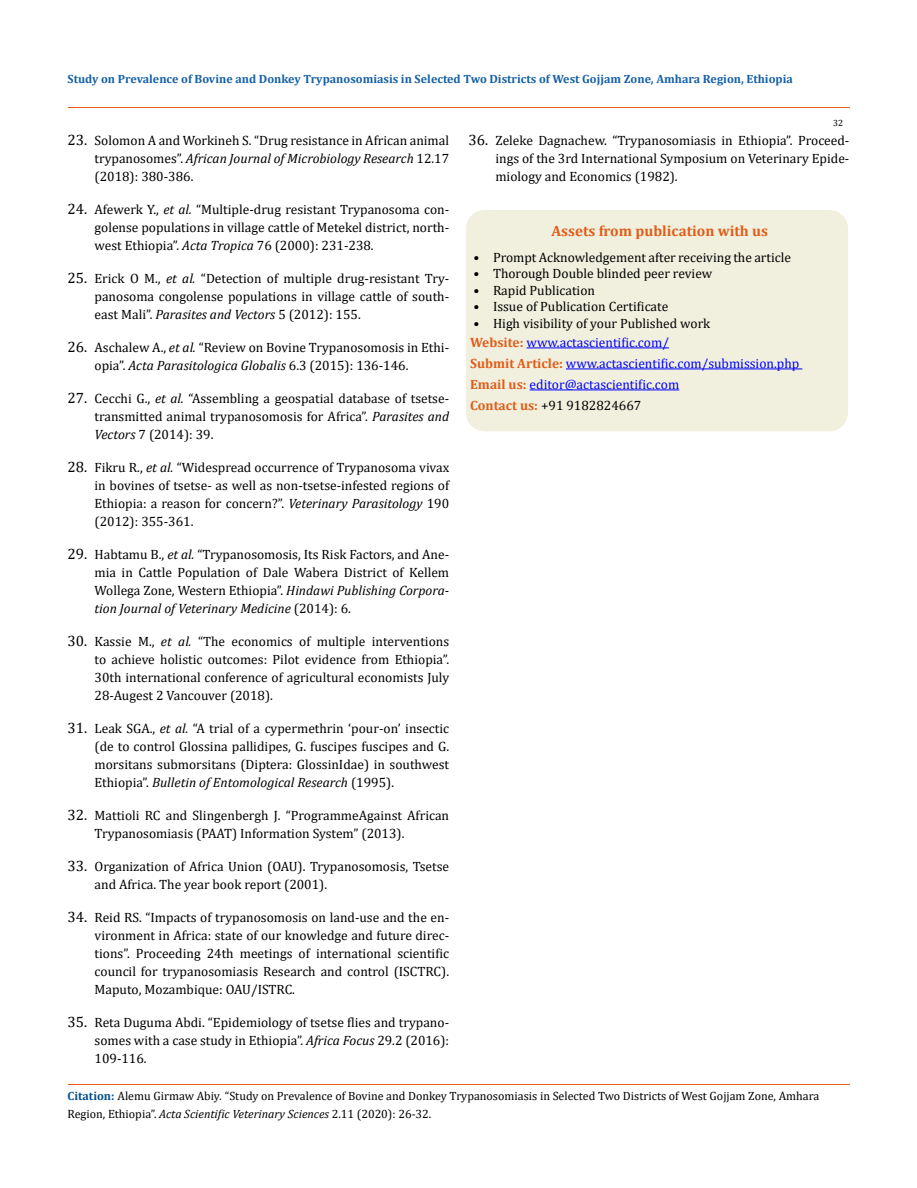
<style>
.page{position:relative;width:917px;height:1188px;background:#fff}
.page>*{position:absolute;margin:0;border:0;box-sizing:border-box;transform-origin:0 0}
.t1{font:700 15px "Cambria";color:#e05d1a}
.t2{font:13.5px/18px "Cambria";color:#000;text-align:justify}
.t3{font:13.5px/21px "Cambria";color:#00f}
.t4{font:12px/18px "Cambria";color:#000}
.t5{font:700 12px "Cambria";color:#1560a6}
.t6{font:9px "Cambria";color:#000}
.s1{font-size:15px}
.s2{font-style:italic}
.s3{font-weight:700;color:#e05d1a}
.s4{color:#000}
.s5{font-weight:700;color:#035089}
</style>
<div class="page">
<div style="left:466px;top:211px;width:381px;height:220px;background:#f1f0de;border-radius:18px"></div>
<div style="left:466px;top:210px;width:382px;height:221px;border:2px solid #f1f0de;border-radius:18px"></div>
<hr style="left:526px;top:348px;width:143px;height:1px;background:#00f">
<hr style="left:566px;top:369px;width:236px;height:1px;background:#00f">
<hr style="left:529px;top:390px;width:150px;height:1px;background:#00f">
<hr style="left:68px;top:108px;width:781px;height:1px;background:#e05d1a">
<hr style="left:68px;top:1084px;width:781px;height:1px;background:#e05d1a">
<p class="t5" style="left:68px;top:70px;width:726px">Study on Prevalence of Bovine and Donkey Trypanosomiasis in Selected Two Districts of West Gojjam Zone, Amhara Region, Ethiopia</p>
<p class="t6" style="left:833px;top:118px;width:11px">32</p>
<p class="t2" style="left:94px;top:132px;width:356px;text-indent:-27px"><span class="s1">23.</span> Solomon A and Workineh S. “Drug resistance in African animal trypanosomes”. <span class="s2">African Journal of Microbiology Research</span> 12.17 (2018): 380-386.</p>
<p class="t2" style="left:94px;top:201px;width:356px;text-indent:-27px"><span class="s1">24.</span> Afewerk Y., <span class="s2">et al.</span> “Multiple-drug resistant Trypanosoma con&shy;golense populations in village cattle of Metekel district, north&shy;west Ethiopia”. <span class="s2">Acta Tropica</span> 76 (2000): 231-238.</p>
<p class="t2" style="left:94px;top:270px;width:356px;text-indent:-27px"><span class="s1">25.</span> Erick O M., <span class="s2">et al.</span> “Detection of multiple drug-resistant Try&shy;panosoma congolense populations in village cattle of south&shy;east Mali”. <span class="s2">Parasites and Vectors</span> 5 (2012): 155.</p>
<p class="t2" style="left:94px;top:339px;width:356px;text-indent:-27px"><span class="s1">26.</span> Aschalew A., <span class="s2">et al.</span> “Review on Bovine Trypanosomosis in Ethi&shy;opia”. <span class="s2">Acta Parasitologica Globalis</span> 6.3 (2015): 136-146.</p>
<p class="t2" style="left:94px;top:390px;width:356px;text-indent:-27px"><span class="s1">27.</span> Cecchi G., <span class="s2">et al.</span> “Assembling a geospatial database of tsetse&shy;transmitted animal trypanosomosis for Africa”. <span class="s2">Parasites and Vectors</span> 7 (2014): 39.</p>
<p class="t2" style="left:94px;top:459px;width:356px;text-indent:-27px"><span class="s1">28.</span> Fikru R., <span class="s2">et al.</span> “Widespread occurrence of Trypanosoma vivax in bovines of tsetse- as well as non-tsetse-infested regions of Ethiopia: a reason for concern?”. <span class="s2">Veterinary Parasitology</span> 190 (2012): 355-361.</p>
<p class="t2" style="left:94px;top:546px;width:356px;text-indent:-27px"><span class="s1">29.</span> Habtamu B., <span class="s2">et al.</span> “Trypanosomosis, Its Risk Factors, and Ane&shy;mia in Cattle Population of Dale Wabera District of Kellem Wollega Zone, Western Ethiopia”. <span class="s2">Hindawi Publishing Corpora&shy;tion Journal of Veterinary Medicine</span> (2014): 6.</p>
<p class="t2" style="left:94px;top:633px;width:356px;text-indent:-27px"><span class="s1">30.</span> Kassie M., <span class="s2">et al.</span> “The economics of multiple interventions to achieve holistic outcomes: Pilot evidence from Ethiopia”.<br>30th international conference of agricultural economists July 28-Augest 2 Vancouver (2018).</p>
<p class="t2" style="left:94px;top:720px;width:356px;text-indent:-27px"><span class="s1">31.</span> Leak SGA., <span class="s2">et al.</span> “A trial of a cypermethrin ‘pour-on’ insectic (de to control Glossina pallidipes, G. fuscipes fuscipes and G. morsitans submorsitans (Diptera: GlossinIdae) in southwest Ethiopia”. <span class="s2">Bulletin of Entomological Research</span> (1995).</p>
<p class="t2" style="left:94px;top:807px;width:356px;text-indent:-27px"><span class="s1">32.</span> Mattioli RC and Slingenbergh J. “ProgrammeAgainst African<br>Trypanosomiasis (PAAT) Information System” (2013).</p>
<p class="t2" style="left:94px;top:858px;width:356px;text-indent:-27px"><span class="s1">33.</span> Organization of Africa Union (OAU). Trypanosomosis, Tsetse and Africa. The year book report (2001).</p>
<p class="t2" style="left:94px;top:909px;width:356px;text-indent:-27px"><span class="s1">34.</span> Reid RS. “Impacts of trypanosomosis on land-use and the en&shy;vironment in Africa: state of our knowledge and future direc&shy;tions”. Proceeding 24th meetings of international scientific council for trypanosomiasis Research and control (ISCTRC).<br>Maputo, Mozambique: OAU/ISTRC.</p>
<p class="t2" style="left:94px;top:1014px;width:356px;text-indent:-27px"><span class="s1">35.</span> Reta Duguma Abdi. “Epidemiology of tsetse flies and trypano&shy;somes with a case study in Ethiopia”. <span class="s2">Africa Focus</span> 29.2 (2016):<br>109-116.</p>
<p class="t2" style="left:495px;top:132px;width:355px;text-indent:-27px"><span class="s1">36.</span> Zeleke Dagnachew. “Trypanosomiasis in Ethiopia”. Proceed&shy;ings of the 3rd International Symposium on Veterinary Epide&shy;miology and Economics (1982).</p>
<p class="t1" style="left:551px;top:220px;width:218px">Assets from publication with us</p>
<p class="t2" style="left:473px;top:248px;width:319px">• Prompt Acknowledgement after receiving the article</p>
<p class="t2" style="left:473px;top:264px;width:240px">• Thorough Double blinded peer review</p>
<p class="t2" style="left:473px;top:281px;width:123px">• Rapid Publication</p>
<p class="t2" style="left:473px;top:297px;width:196px">• Issue of Publication Certificate</p>
<p class="t2" style="left:473px;top:314px;width:238px">• High visibility of your Published work</p>
<p class="t3" style="left:470px;top:332px;width:330px"><span class="s3">Website:</span> www.actascientific.com/<br><span class="s3">Submit Article:</span> www.actascientific.com/submission.php <span class="s3">Email us:</span> editor@actascientific.com<br><span class="s3">Contact us:</span> <span class="s4">+91 9182824667</span></p>
<p class="t4" style="left:68px;top:1087px;width:753px"><span class="s5">Citation:</span> Alemu Girmaw Abiy<span class="s2">.</span> “Study on Prevalence of Bovine and Donkey Trypanosomiasis in Selected Two Districts of West Gojjam Zone, Amhara<br>Region, Ethiopia”. <span class="s2">Acta Scientific Veterinary Sciences</span> 2.11 (2020): 26-32.</p>
</div>
